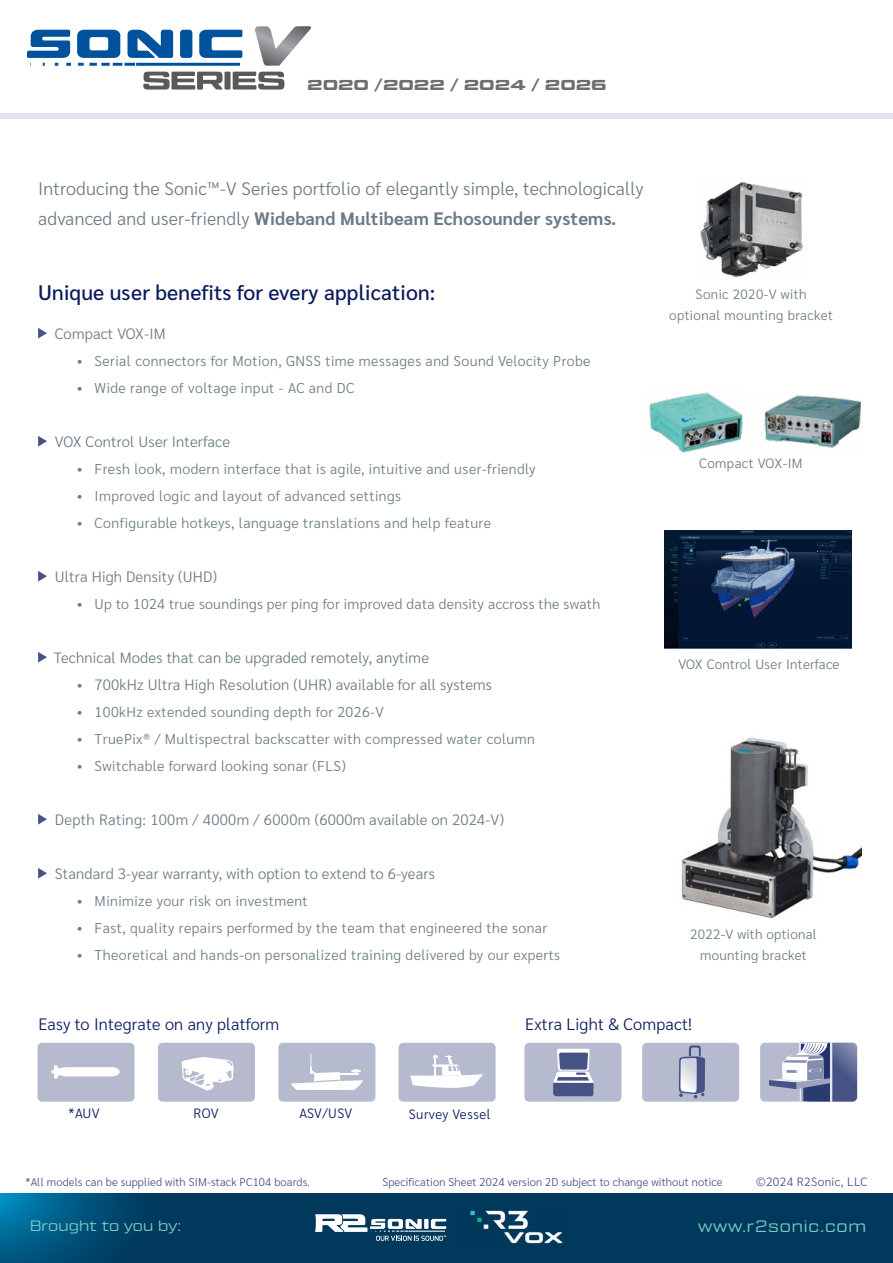
<style>
.page{position:relative;width:893px;height:1263px;background:#fff}
.page>*{position:absolute;margin:0;border:0;box-sizing:border-box;transform-origin:0 0}
.t1{font:500 21px "Sarabun";letter-spacing:.01em;color:#0a1a5d}
.t2{font:300 18px/30px "Sarabun";letter-spacing:.01em;color:#6b7b84}
.t3{font:300 16.5px "Sarabun";letter-spacing:.01em;color:#0a1a5d}
.t4{font:16.5px "Tactic Round";letter-spacing:.05em;color:#78c9c3}
.t5{font:300 15px "Sarabun";letter-spacing:.01em;color:#6b7b84}
.t6{font:15px "Tactic Round";letter-spacing:.01em;color:#78c9c3}
.t7{font:900 14.4px "Tactic Round Ext Exd";letter-spacing:.04em;color:#6d6e71}
.t8{font:300 14.25px "Sarabun";letter-spacing:.03em;color:#6b7b84}
.t9{font:300 13.5px/21px "Sarabun";letter-spacing:.02em;color:#6b7b84;text-align:center}
.t10{font:300 13.5px "Sarabun";letter-spacing:.04em;color:#0a1a5d}
.t11{font:300 12px "Sarabun";letter-spacing:.03em;color:#475385}
.t12{font:300 11.25px "Sarabun";letter-spacing:.01em;color:#475385}
.s1{font-weight:700}
.s2{font-size:14.25px}
</style>
<div class="page">
<svg style="left:38px;top:328px;width:9px;height:11px"></svg>
<svg style="left:38px;top:436px;width:9px;height:11px"></svg>
<svg style="left:38px;top:571px;width:9px;height:11px"></svg>
<svg style="left:38px;top:652px;width:9px;height:11px"></svg>
<svg style="left:38px;top:814px;width:9px;height:11px"></svg>
<svg style="left:38px;top:868px;width:9px;height:11px"></svg>
<img style="left:649px;top:392px;width:94px;height:61px">
<img style="left:664px;top:531px;width:188px;height:117px">
<img style="left:764px;top:395px;width:96px;height:53px">
<img style="left:681px;top:737px;width:180px;height:182px">
<img style="left:700px;top:182px;width:103px;height:96px">
<div style="left:0;top:1193px;width:893px;height:70px;background:#00395c"></div>
<img style="left:0;top:1194px;width:132px;height:69px">
<svg style="left:315px;top:1214px;width:131px;height:27px"></svg>
<img style="left:470px;top:1210px;width:93px;height:34px">
<div style="left:0;top:114px;width:893px;height:5px;background:#e2e3ec"></div>
<div style="left:180px;top:30px;width:12px;height:28px;background:#00529c;border-radius:3px"></div>
<svg style="left:199px;top:30px;width:43px;height:28px"></svg>
<svg style="left:27px;top:30px;width:44px;height:36px"></svg>
<svg style="left:77px;top:30px;width:96px;height:36px"></svg>
<hr style="left:136px;top:63px;width:104px;height:3px;background:#00529c">
<svg style="left:143px;top:72px;width:80px;height:18px"></svg>
<div style="left:224px;top:72px;width:7px;height:18px;background:#58595b"></div>
<svg style="left:233px;top:72px;width:51px;height:18px"></svg>
<svg style="left:255px;top:26px;width:56px;height:40px"></svg>
<div style="left:524px;top:1043px;width:97px;height:59px;background:#b6bace;border-radius:5px"></div>
<svg style="left:553px;top:1049px;width:41px;height:47px"></svg>
<div style="left:642px;top:1043px;width:97px;height:59px;background:#b6bace;border-radius:5px"></div>
<svg style="left:679px;top:1045px;width:26px;height:53px"></svg>
<div style="left:760px;top:1043px;width:97px;height:58px;background:#b6bace;border-radius:5px"></div>
<svg style="left:769px;top:1043px;width:88px;height:58px"></svg>
<div style="left:38px;top:1043px;width:97px;height:59px;background:#b6bace;border-radius:5px"></div>
<svg style="left:51px;top:1065px;width:69px;height:13px"></svg>
<div style="left:158px;top:1043px;width:97px;height:59px;background:#b6bace;border-radius:5px"></div>
<svg style="left:181px;top:1057px;width:53px;height:33px"></svg>
<div style="left:278px;top:1043px;width:97px;height:59px;background:#b6bace;border-radius:5px"></div>
<svg style="left:290px;top:1053px;width:73px;height:37px"></svg>
<div style="left:399px;top:1043px;width:97px;height:59px;background:#b6bace;border-radius:5px"></div>
<svg style="left:410px;top:1055px;width:73px;height:33px"></svg>
<p class="t7" style="left:308px;top:77px;width:300px">2020 /2022 / 2024 / 2026</p>
<p class="t2" style="left:38px;top:173px;width:607px">Introducing the Sonic™-V Series portfolio of elegantly simple, technologically advanced and user-friendly <span class="s1">Wideband Multibeam Echosounder systems.</span></p>
<h1 class="t1" style="left:38px;top:280px;width:399px">Unique user benefits for every application:</h1>
<p class="t5" style="left:55px;top:325px;width:112px">Compact VOX-IM</p>
<p class="t8" style="left:77px;top:352px;width:515px">• Serial connectors for Motion, GNSS time messages and Sound Velocity Probe</p>
<p class="t8" style="left:77px;top:379px;width:279px">• Wide range of voltage input - AC and DC</p>
<p class="t5" style="left:55px;top:433px;width:177px">VOX Control User Interface</p>
<p class="t8" style="left:77px;top:460px;width:460px">• Fresh look, modern interface that is agile, intuitive and user-friendly</p>
<p class="t8" style="left:77px;top:487px;width:325px">• Improved logic and layout of advanced settings</p>
<p class="t8" style="left:77px;top:514px;width:415px">• Configurable hotkeys, language translations and help feature</p>
<p class="t5" style="left:55px;top:568px;width:164px">Ultra High Density (UHD)</p>
<p class="t8" style="left:77px;top:595px;width:525px">• Up to 1024 true soundings per ping for improved data density accross the swath</p>
<p class="t5" style="left:54px;top:649px;width:377px">Technical Modes that can be upgraded remotely, anytime</p>
<p class="t5" style="left:77px;top:676px;width:416px"><span class="s2">•</span> 700kHz Ultra High Resolution (UHR) available for all systems</p>
<p class="t8" style="left:77px;top:703px;width:308px">• 100kHz extended sounding depth for 2026-V</p>
<p class="t8" style="left:77px;top:730px;width:459px">• TruePix® / Multispectral backscatter with compressed water column</p>
<p class="t8" style="left:77px;top:757px;width:270px">• Switchable forward looking sonar (FLS)</p>
<p class="t5" style="left:55px;top:811px;width:451px">Depth Rating: 100m / 4000m / 6000m (6000m available on 2024-V)</p>
<p class="t5" style="left:55px;top:865px;width:381px">Standard 3-year warranty, with option to extend to 6-years</p>
<p class="t8" style="left:77px;top:892px;width:232px">• Minimize your risk on investment</p>
<p class="t8" style="left:77px;top:919px;width:472px">• Fast, quality repairs performed by the team that engineered the sonar</p>
<p class="t8" style="left:77px;top:946px;width:484px">• Theoretical and hands-on personalized training delivered by our experts</p>
<p class="t9" style="left:669px;top:284px;width:165px">Sonic 2020-V with optional mounting bracket</p>
<p class="t9" style="left:699px;top:452px;width:105px">Compact VOX-IM</p>
<p class="t9" style="left:678px;top:654px;width:163px">VOX Control User Interface</p>
<p class="t9" style="left:690px;top:924px;width:128px">2022-V with optional mounting bracket</p>
<p class="t3" style="left:38px;top:1015px;width:242px">Easy to Integrate on any platform</p>
<p class="t3" style="left:525px;top:1015px;width:168px">Extra Light &amp; Compact!</p>
<p class="t10" style="left:68px;top:1105px;width:33px">*AUV</p>
<p class="t10" style="left:193px;top:1106px;width:27px">ROV</p>
<p class="t10" style="left:299px;top:1105px;width:54px">ASV/USV</p>
<p class="t10" style="left:409px;top:1106px;width:83px">Survey Vessel</p>
<p class="t12" style="left:26px;top:1176px;width:286px">*All models can be supplied with SIM-stack PC104 boards.</p>
<p class="t12" style="left:382px;top:1176px;width:342px">Specification Sheet 2024 version 2D subject to change without notice</p>
<p class="t11" style="left:756px;top:1174px;width:113px">©2024 R2Sonic, LLC</p>
<p class="t6" style="left:30px;top:1218px;width:153px">Brought to you by:</p>
<p class="t4" style="left:698px;top:1218px;width:170px">www.r2sonic.com</p>
</div>
